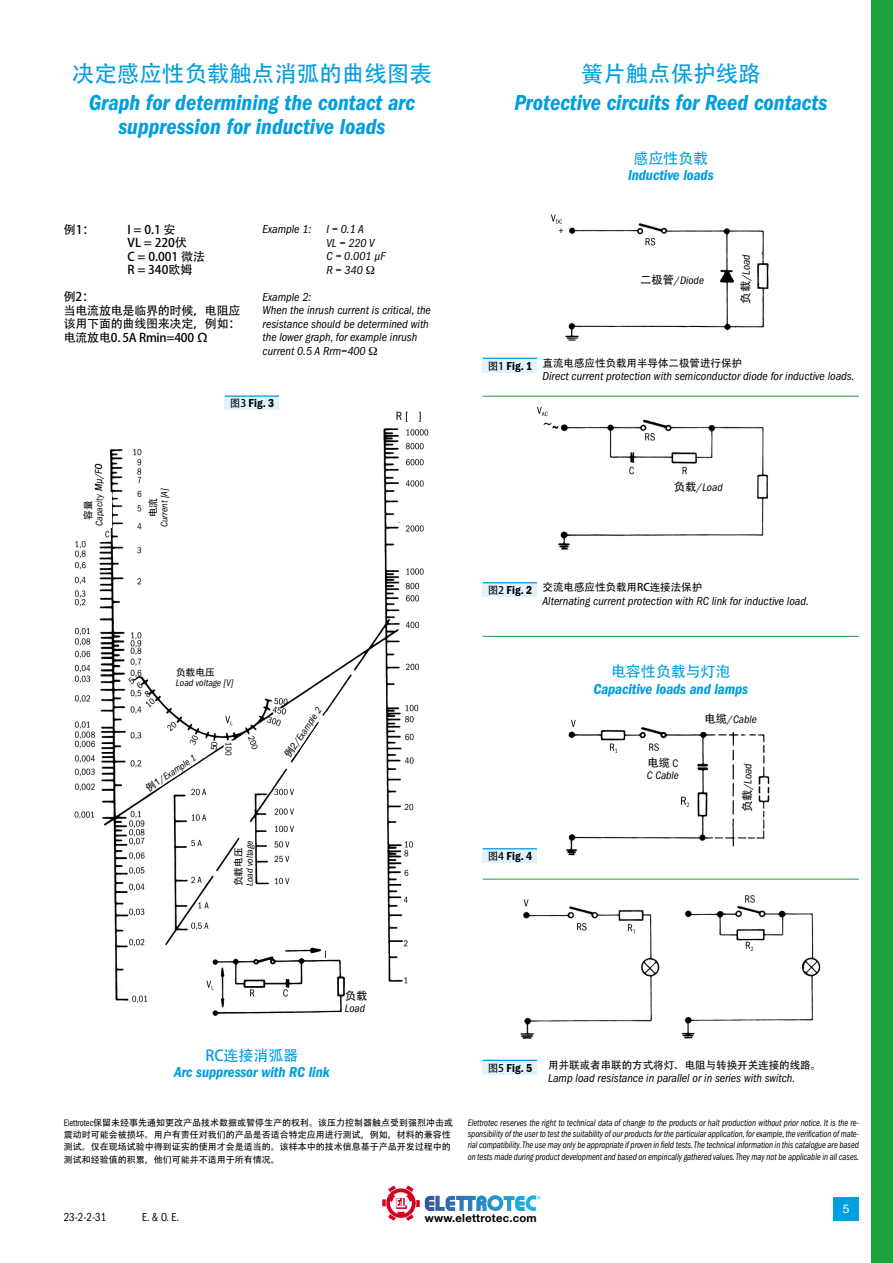
<style>
.page{position:relative;width:893px;height:1263px;background:#fff}
.page>*{position:absolute;margin:0;border:0;box-sizing:border-box;transform-origin:0 0}
.t1{font:italic 600 condensed 22.5px/24px "Franklin Gothic";color:#009ee0;text-align:center}
.t2{font:22.5px "Adobe Heiti Std";color:#009ee0}
.t3{font:italic 600 condensed 15px "Franklin Gothic";letter-spacing:-.005em;color:#009ee0}
.t4{font:15px "Adobe Heiti Std";letter-spacing:-.005em;color:#009ee0}
.t5{font:italic condensed 12px/13.5px "Franklin Gothic";color:#000}
.t6{font:12px/13.5px "Adobe Heiti Std";letter-spacing:-.02em;color:#000;text-align:justify}
.t7{font:600 condensed 12px "Franklin Gothic";letter-spacing:.01em;color:#000}
.t8{font:condensed 12px "Franklin Gothic";color:#000;scale:.9 1}
.t9{font:12px "Helvetica Neue LT Std";color:#fff}
.t10{font:italic condensed 11.25px "Franklin Gothic";color:#000}
.t11{font:700 11.25px "Helvetica Neue LT Std";letter-spacing:.02em;color:#000}
.t12{font:11.25px "Adobe Heiti Std";color:#000}
.t13{font:10.5px "Adobe Heiti Std";color:#000}
.t14{font:italic condensed 9.75px/11.2px "Franklin Gothic";letter-spacing:-.005em;color:#000;text-align:justify;scale:.89 1}
.t15{font:italic condensed 9.75px "Franklin Gothic";letter-spacing:-.005em;color:#000}
.t16{font:9.75px "Adobe Heiti Std";color:#000}
.t17{font:9px/12.3px "Adobe Heiti Std";color:#000}
.s1{font-family:"Adobe Heiti Std";font-weight:400;font-stretch:normal;font-size:10.5px}
.s2{font-family:"Adobe Heiti Std";font-style:normal;font-stretch:normal}
.s3{font-family:"Helvetica Neue LT Std";font-style:normal;font-stretch:normal}
.s4{font-family:"Franklin Gothic";font-stretch:condensed}
.s5{font-family:"Franklin Gothic";font-stretch:condensed;font-size:9.75px}
</style>
<div class="page">
<div style="left:872px;top:0;width:21px;height:1263px;background:#1ca23a"></div>
<div style="left:833px;top:1197px;width:26px;height:23px;background:#009ee0"></div>
<svg style="left:382px;top:1185px;width:158px;height:36px"></svg>
<img style="left:74px;top:395px;width:355px;height:621px">
<div style="left:225px;top:396px;width:54px;height:14px;background:#e0f2fb"></div>
<hr style="left:225px;top:395px;width:54px;height:2px;background:#009ee0">
<div style="left:483px;top:359px;width:54px;height:13px;background:#e0f2fb"></div>
<hr style="left:483px;top:358px;width:54px;height:1px;background:#009ee0">
<div style="left:483px;top:583px;width:54px;height:14px;background:#e0f2fb"></div>
<hr style="left:483px;top:582px;width:54px;height:1px;background:#009ee0">
<div style="left:483px;top:849px;width:54px;height:14px;background:#e0f2fb"></div>
<hr style="left:483px;top:848px;width:54px;height:1px;background:#009ee0">
<div style="left:483px;top:1061px;width:54px;height:13px;background:#e0f2fb"></div>
<hr style="left:483px;top:1060px;width:54px;height:1px;background:#009ee0">
<img style="left:551px;top:214px;width:218px;height:127px">
<hr style="left:483px;top:396px;width:376px;height:1px;background:#1ca23a">
<hr style="left:483px;top:879px;width:376px;height:1px;background:#1ca23a">
<hr style="left:483px;top:636px;width:376px;height:1px;background:#1ca23a">
<img style="left:537px;top:406px;width:232px;height:144px">
<img style="left:566px;top:719px;width:204px;height:137px">
<img style="left:520px;top:895px;width:301px;height:144px">
<div style="left:631px;top:263px;width:82px;height:33px;background:#fff"></div>
<svg style="left:729px;top:261px;width:6px;height:35px"></svg>
<div style="left:735px;top:246px;width:21px;height:66px;background:#fff"></div>
<div style="left:631px;top:755px;width:64px;height:26px;background:#fff"></div>
<div style="left:701px;top:705px;width:59px;height:26px;background:#fff"></div>
<div style="left:665px;top:476px;width:66px;height:20px;background:#fff"></div>
<div style="left:736px;top:755px;width:22px;height:66px;background:#fff"></div>
<div style="left:345px;top:986px;width:42px;height:31px;background:#fff"></div>
<svg style="left:151px;top:753px;width:47px;height:42px"></svg>
<svg style="left:285px;top:703px;width:54px;height:51px"></svg>
<div style="left:75px;top:493px;width:36px;height:35px;background:#fff"></div>
<div style="left:143px;top:481px;width:30px;height:54px;background:#fff"></div>
<div style="left:172px;top:664px;width:65px;height:26px;background:#fff"></div>
<svg style="left:230px;top:828px;width:25px;height:57px"></svg>
<p class="t2" style="left:72px;top:60px;width:361px">决定感应性负载触点消弧的曲线图表</p>
<p class="t1" style="left:89px;top:91px;width:328px">Graph for determining the contact arc suppression for inductive loads</p>
<p class="t6" style="left:64px;top:223px;width:32px">例1：</p>
<p class="t6" style="left:128px;top:223px;width:49px">I = 0.1 安</p>
<p class="t6" style="left:128px;top:237px;width:61px">VL = 220伏</p>
<p class="t6" style="left:128px;top:250px;width:79px">C = 0.001 微法</p>
<p class="t6" style="left:128px;top:264px;width:66px">R = 340欧姆</p>
<p class="t6" style="left:64px;top:291px;width:32px">例2：</p>
<p class="t6" style="left:64px;top:304px;width:178px">当电流放电是临界的时候，电阻应该用下面的曲线图来决定，例如：电流放电0. 5A Rmin=400 Ω</p>
<p class="t5" style="left:263px;top:223px;width:103px">Example 1: I = 0.1 A</p>
<p class="t5" style="left:326px;top:236px;width:49px">VL = 220 V</p>
<p class="t5" style="left:326px;top:250px;width:61px">C = 0.001 µF</p>
<p class="t5" style="left:326px;top:263px;width:38px">R = 340</p>
<p class="t5" style="left:263px;top:290px;width:50px">Example 2:</p>
<p class="t5" style="left:263px;top:304px;width:170px">When the inrush current is critical, the resistance should be determined with the lower graph, for example inrush current 0.5 A Rrm=400</p>
<p class="t16" style="left:83px;top:520px;width:21px;rotate:-90deg">容量</p>
<p class="t15" style="left:94px;top:526px;width:33px;rotate:-90deg">Capacity</p>
<p class="t16" style="left:147px;top:517px;width:21px;rotate:-90deg">电流</p>
<p class="t15" style="left:159px;top:527px;width:41px;rotate:-90deg">Current [A]</p>
<p class="t7" style="left:230px;top:397px;width:46px"><span class="s1">图3</span> Fig. 3</p>
<p class="t16" style="left:176px;top:666px;width:40px">负载电压</p>
<p class="t15" style="left:176px;top:677px;width:59px">Load voltage [V]</p>
<p class="t15" style="left:144px;top:784px;width:59px;rotate:-33deg"><span class="s2">例</span><span class="s3">1</span>/Example 1</p>
<p class="t16" style="left:233px;top:886px;width:40px;rotate:-90deg">负载电压</p>
<p class="t15" style="left:244px;top:886px;width:47px;rotate:-90deg">Load voltage</p>
<p class="t15" style="left:283px;top:753px;width:59px;rotate:-56deg"><span class="s2">例</span><span class="s3">2</span>/Example 2</p>
<p class="t4" style="left:206px;top:1046px;width:94px">RC连接消弧器</p>
<p class="t3" style="left:174px;top:1064px;width:157px">Arc suppressor with RC link</p>
<p class="t12" style="left:345px;top:989px;width:24px">负载</p>
<p class="t10" style="left:345px;top:1002px;width:22px">Load</p>
<p class="t2" style="left:581px;top:60px;width:181px">簧片触点保护线路</p>
<p class="t1" style="left:514px;top:91px;width:314px">Protective circuits for Reed contacts</p>
<p class="t4" style="left:633px;top:149px;width:76px">感应性负载</p>
<p class="t3" style="left:628px;top:167px;width:87px">Inductive loads</p>
<p class="t10" style="left:640px;top:274px;width:65px"><span class="s2">二极管</span>/Diode</p>
<p class="t10" style="left:740px;top:304px;width:50px;rotate:-90deg"><span class="s2">负载</span>/Load</p>
<p class="t7" style="left:488px;top:359px;width:46px"><span class="s1">图1</span> Fig. 1</p>
<p class="t13" style="left:543px;top:356px;width:201px">直流电感应性负载用半导体二极管进行保护</p>
<p class="t5" style="left:543px;top:369px;width:314px">Direct current protection with semiconductor diode for inductive loads.</p>
<p class="t10" style="left:674px;top:481px;width:50px"><span class="s2">负载</span>/Load</p>
<p class="t7" style="left:488px;top:583px;width:46px"><span class="s1">图2</span> Fig. 2</p>
<p class="t13" style="left:543px;top:581px;width:161px">交流电感应性负载用RC连接法保护</p>
<p class="t5" style="left:543px;top:594px;width:268px">Alternating current protection with RC link for inductive load.</p>
<p class="t7" style="left:488px;top:849px;width:46px"><span class="s1">图4</span> Fig. 4</p>
<p class="t4" style="left:611px;top:663px;width:121px">电容性负载与灯泡</p>
<p class="t3" style="left:593px;top:680px;width:156px">Capacitive loads and lamps</p>
<p class="t12" style="left:647px;top:756px;width:32px">电缆 <span class="s4">C</span></p>
<p class="t10" style="left:647px;top:769px;width:33px">C Cable</p>
<p class="t10" style="left:704px;top:712px;width:54px"><span class="s2">电缆</span>/Cable</p>
<p class="t10" style="left:741px;top:812px;width:50px;rotate:-90deg"><span class="s2">负载</span>/Load</p>
<p class="t7" style="left:488px;top:1061px;width:46px"><span class="s1">图5</span> Fig. 5</p>
<p class="t13" style="left:548px;top:1058px;width:274px">用并联或者串联的方式将灯、电阻与转换开关连接的线路。</p>
<p class="t5" style="left:548px;top:1071px;width:249px">Lamp load resistance in parallel or in series with switch.</p>
<p class="t17" style="left:64px;top:1117px;width:391px"><span class="s5">Elettrotec</span>保留未经事先通知更改产品技术数据或暂停生产的权利。该压力控制器触点受到强烈冲击或震动时可能会被损坏。用户有责任对我们的产品是否适合特定应用进行测试，例如，材料的兼容性测试。仅在现场试验中得到证实的使用才会是适当的。该样本中的技术信息基于产品开发过程中的测试和经验值的积累，他们可能并不适用于所有情况。</p>
<p class="t14" style="left:468px;top:1117px;width:441px">Elettrotec reserves the right to technical data of change to the products or halt production without prior notice. It is the re&shy;sponsibility of the user to test the suitability of our products for the particular application, for example, the verification of mate&shy;rial compatibility. The use may only be appropriate if proven in field tests. The technical information in this catalogue are based on tests made during product development and based on empirically gathered values. They may not be applicable in all cases.</p>
<p class="t8" style="left:64px;top:1210px;width:49px">23-2-2-31</p>
<p class="t8" style="left:142px;top:1210px;width:42px">E. &amp; O. E.</p>
<p class="t11" style="left:425px;top:1211px;width:113px">www.elettrotec.com</p>
<p class="t9" style="left:843px;top:1201px;width:8px">5</p>
</div>
